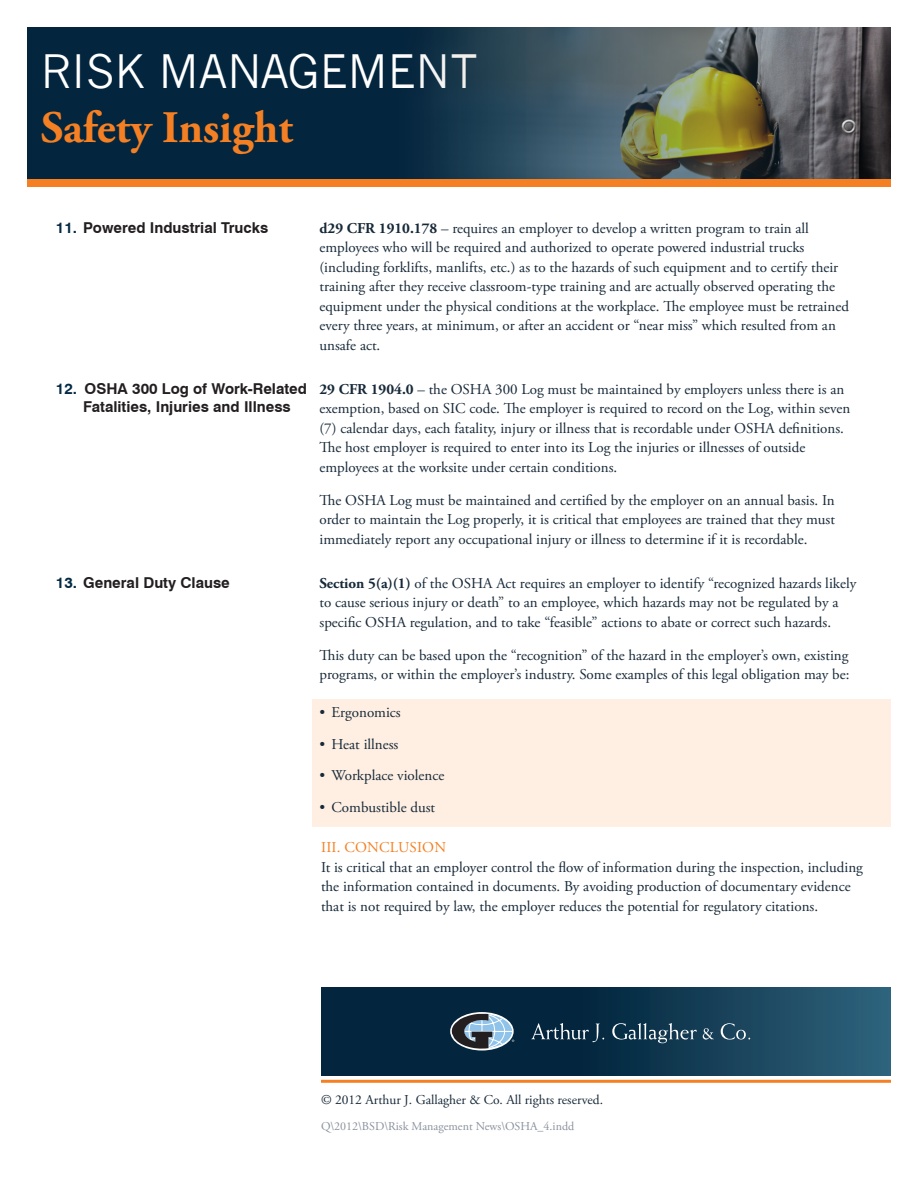
<style>
.page{position:relative;width:918px;height:1188px;background:#fff}
.page>*{position:absolute;margin:0;border:0;box-sizing:border-box;transform-origin:0 0}
.t1{font:45px "News Gothic";color:#fff}
.t2{font:700 45px "Adobe Garamond Pro";color:#f58023}
.Body_Text{font:15px/19.5px "Adobe Garamond Pro";color:#172938}
.Numbers{font:700 15px/18px "Swiss 721 BT";color:#231f20}
.SubHeader_2{font:15px "Adobe Garamond Pro";letter-spacing:.015em;color:#f58023}
.Numbers-2{font:700 15px "Swiss 721 BT";color:#032a44}
.Copyright{font:13.5px "Adobe Garamond Pro";color:#172938}
.t3{font:12px "Adobe Garamond Pro";color:#8a929d}
.s1{color:#032a44}
.s2{font-weight:700}
</style>
<div class="page">
<div style="left:27px;top:27px;width:864px;height:152px;background:#03253e"></div>
<div style="left:27px;top:179px;width:864px;height:8px;background:#f58023"></div>
<img style="left:429px;top:27px;width:462px;height:152px">
<div style="left:312px;top:699px;width:579px;height:128px;background:#feefe2"></div>
<svg style="left:322px;top:987px;width:569px;height:88px;background:#0f3750"></svg>
<hr style="left:321px;top:1080px;width:570px;height:3px;background:#f58023">
<svg style="left:531px;top:1023px;width:73px;height:19px"></svg>
<svg style="left:612px;top:1023px;width:85px;height:20px;background:#39596d"></svg>
<svg style="left:703px;top:1028px;width:11px;height:12px"></svg>
<svg style="left:721px;top:1023px;width:29px;height:17px"></svg>
<svg style="left:450px;top:1012px;width:64px;height:38px;background:#647888"></svg>
<h1 class="t1" style="left:41px;top:45px;width:438px">RISK MANAGEMENT</h1>
<h1 class="t2" style="left:41px;top:101px;width:254px">Safety Insight</h1>
<p class="Numbers" style="left:56px;top:219px;width:214px"><span class="s1">11.</span> Powered Industrial Trucks</p>
<p class="Body_Text" style="left:320px;top:219px;width:531px"><span class="s2">d29 CFR 1910.178</span> – requires an employer to develop a written program to train all employees who will be required and authorized to operate powered industrial trucks (including forklifts, manlifts, etc.) as to the hazards of such equipment and to certify their training after they receive classroom-type training and are actually observed operating the equipment under the physical conditions at the workplace. The employee must be retrained every three years, at minimum, or after an accident or “near miss” which resulted from an unsafe act.</p>
<p class="Numbers-2" style="left:56px;top:380px;width:23px">12.</p>
<p class="Numbers" style="left:83px;top:380px;width:225px">OSHA 300 Log of Work-Related<br>Fatalities, Injuries and Illness</p>
<p class="Body_Text" style="left:320px;top:380px;width:532px"><span class="s2">29 CFR 1904.0</span> – the OSHA 300 Log must be maintained by employers unless there is an exemption, based on SIC code. The employer is required to record on the Log, within seven (7) calendar days, each fatality, injury or illness that is recordable under OSHA definitions.<br>The host employer is required to enter into its Log the injuries or illnesses of outside employees at the worksite under certain conditions.</p>
<p class="Body_Text" style="left:320px;top:491px;width:517px;text-align:justify">The OSHA Log must be maintained and certified by the employer on an annual basis. In order to maintain the Log properly, it is critical that employees are trained that they must immediately report any occupational injury or illness to determine if it is recordable.</p>
<p class="Numbers" style="left:56px;top:574px;width:175px"><span class="s1">13.</span> General Duty Clause</p>
<p class="Body_Text" style="left:320px;top:574px;width:538px"><span class="s2">Section 5(a)(1)</span> of the OSHA Act requires an employer to identify “recognized hazards likely to cause serious injury or death” to an employee, which hazards may not be regulated by a specific OSHA regulation, and to take “feasible” actions to abate or correct such hazards.</p>
<p class="Body_Text" style="left:320px;top:646px;width:531px">This duty can be based upon the “recognition” of the hazard in the employer’s own, existing programs, or within the employer’s industry. Some examples of this legal obligation may be:</p>
<p class="Body_Text" style="left:320px;top:703px;width:83px">• Ergonomics</p>
<p class="Body_Text" style="left:320px;top:735px;width:80px">• Heat illness</p>
<p class="Body_Text" style="left:320px;top:766px;width:126px">• Workplace violence</p>
<p class="Body_Text" style="left:320px;top:798px;width:117px">• Combustible dust</p>
<p class="SubHeader_2" style="left:321px;top:838px;width:127px">III. CONCLUSION</p>
<p class="Body_Text" style="left:321px;top:858px;width:543px">It is critical that an employer control the flow of information during the inspection, including the information contained in documents. By avoiding production of documentary evidence that is not required by law, the employer reduces the potential for regulatory citations.</p>
<p class="Copyright" style="left:321px;top:1092px;width:284px">© 2012 Arthur J. Gallagher &amp; Co. All rights reserved.</p>
<p class="t3" style="left:321px;top:1119px;width:255px">Q\2012\BSD\Risk Management News\OSHA_4.indd</p>
</div>
